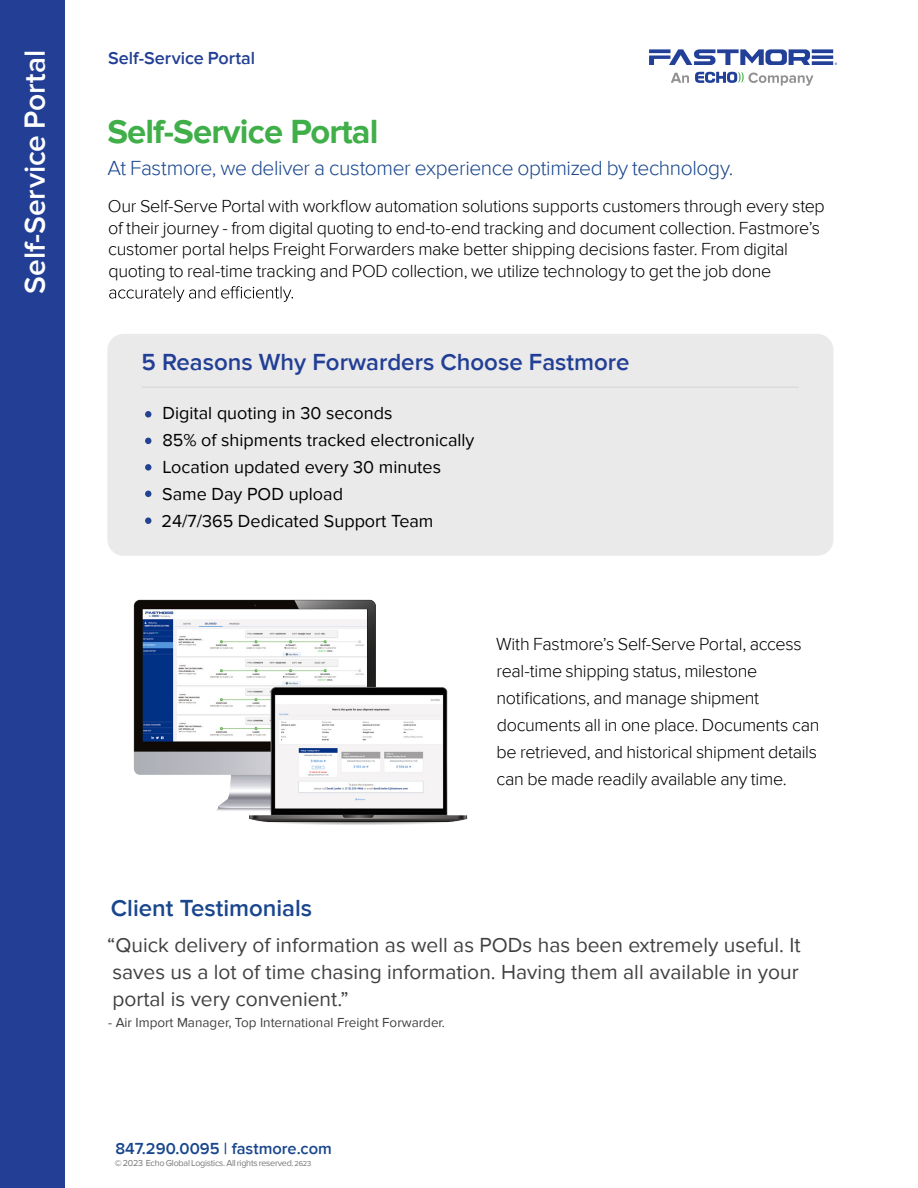
<style>
.page{position:relative;width:918px;height:1188px;background:#fff}
.page>*{position:absolute;margin:0;border:0;box-sizing:border-box;transform-origin:0 0}
.t1{font:700 34.5px "Proxima Nova";letter-spacing:-.025em;color:#40ae49}
.t2{font:600 30px "Proxima Nova";color:#fff}
.t3{font:600 24px "Proxima Nova";color:#223f95}
.t4{font:600 24px "Proxima Nova";color:#19468d}
.t5{font:21px/27px "Proxima Nova";color:#414042;text-align:justify}
.t6{font:300 21px "Proxima Nova";letter-spacing:-.02em;color:#19468d}
.t7{font:300 18px/27px "Proxima Nova";letter-spacing:-.02em;color:#000}
.t8{font:18px/27px "Proxima Nova";color:#000}
.t9{font:600 18px "Proxima Nova";color:#223f95}
.t10{font:600 16.5px "Proxima Nova";color:#19468d}
.t11{font:13.5px "Proxima Nova";color:#414042}
.t12{font:9px "Proxima Nova";letter-spacing:-.03em;color:#77787b}
.s1{font-size:7.5px}
</style>
<div class="page">
<div style="left:0;top:0;width:65px;height:1188px;background:#223f95"></div>
<svg style="left:109px;top:286px;width:184px;height:16px"></svg>
<svg style="left:671px;top:73px;width:18px;height:10px"></svg>
<svg style="left:695px;top:72px;width:118px;height:14px"></svg>
<svg style="left:649px;top:49px;width:188px;height:16px"></svg>
<div style="left:107px;top:334px;width:726px;height:222px;background:#eaeaea;border-radius:16px"></div>
<hr style="left:142px;top:386px;width:657px;height:2px;background:#dbdbdb">
<div style="left:145px;top:411px;width:6px;height:7px;background:#224292;border-radius:50%"></div>
<svg style="left:145px;top:438px;width:6px;height:6px"></svg>
<div style="left:145px;top:464px;width:6px;height:7px;background:#224292;border-radius:50%"></div>
<svg style="left:145px;top:491px;width:6px;height:6px"></svg>
<div style="left:145px;top:517px;width:6px;height:7px;background:#224292;border-radius:50%"></div>
<img style="left:133px;top:599px;width:335px;height:226px">
<h2 class="t2" style="left:18px;top:294px;width:245px;rotate:-90deg">Self-Service Portal</h2>
<p class="t9" style="left:108px;top:47px;width:148px">Self-Service Portal</p>
<h1 class="t1" style="left:107px;top:112px;width:273px">Self-Service Portal</h1>
<p class="t6" style="left:107px;top:156px;width:628px">At Fastmore, we deliver a customer experience optimized by technology.</p>
<p class="t7" style="left:108px;top:195px;width:718px;line-height:21.6px">Our Self-Serve Portal with workflow automation solutions supports customers through every step of their journey - from digital quoting to end-to-end tracking and document collection. Fastmore’s customer portal helps Freight Forwarders make better shipping decisions faster. From digital quoting to real-time tracking and POD collection, we utilize technology to get the job done</p>
<h3 class="t3" style="left:142px;top:348px;width:490px">5 Reasons Why Forwarders Choose Fastmore</h3>
<p class="t8" style="left:161px;top:400px;width:314px">Digital quoting in 30 seconds<br>85% of shipments tracked electronically<br>Location updated every 30 minutes<br>Same Day POD upload<br>24/7/365 Dedicated Support Team</p>
<p class="t7" style="left:496px;top:631px;width:325px">With Fastmore’s Self-Serve Portal, access real-time shipping status, milestone notifications, and manage shipment documents all in one place. Documents can be retrieved, and historical shipment details can be made readily available any time.</p>
<h3 class="t4" style="left:111px;top:894px;width:203px">Client Testimonials</h3>
<p class="t5" style="left:107px;top:932px;width:695px">“Quick delivery of information as well as PODs has been extremely useful. It saves us a lot of time chasing information. Having them all available in your portal is very convenient.”</p>
<p class="t11" style="left:108px;top:1015px;width:338px">- Air Import Manager, Top International Freight Forwarder.</p>
<p class="t10" style="left:115px;top:1139px;width:218px">847.290.0095 | fastmore.com</p>
<p class="t12" style="left:115px;top:1158px;width:198px">©2023 EchoGlobalLogistics.Allrights reserved.<span class="s1">2623</span></p>
</div>
